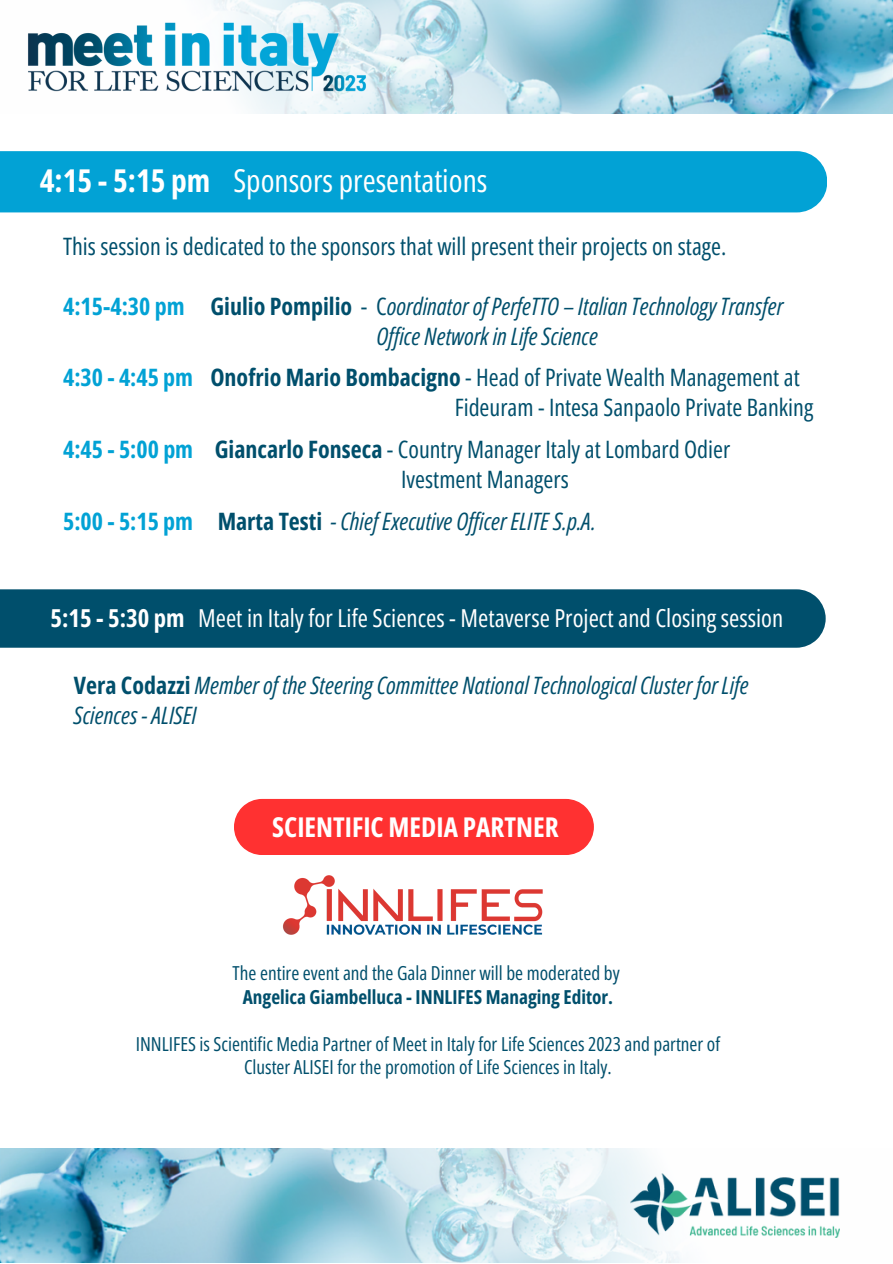
<style>
.page{position:relative;width:893px;height:1264px;background:#fff}
.page>*{position:absolute;margin:0;border:0;box-sizing:border-box;transform-origin:0 0}
.t1{font:31.5px "Open Sans Condensed";color:#fff}
.t2{font:700 27.15px "Open Sans Condensed";color:#fff}
.t3{font:24.75px "Open Sans Condensed";color:#fff}
.t4{font:24px "Open Sans Condensed";color:#004f6c}
.t5{font:italic 24px/29.2px "Open Sans Condensed";color:#004f6c}
.t6{font:19.2px/23.4px "Open Sans Condensed";color:#004f6c;text-align:center}
.t7{font:700 19.2px "Open Sans Condensed";color:#004f6c}
.s1{font-weight:700}
.s2{font-weight:700;font-style:normal;color:#02a2d5}
.s3{font-weight:700;font-style:normal}
.s4{font-style:normal}
.s5{font-weight:700;color:#02a2d5}
</style>
<div class="page">
<img style="left:212px;top:0;width:680px;height:114px">
<img style="left:28px;top:5px;width:358px;height:104px">
<img style="left:0;top:1148px;width:840px;height:114px">
<img style="left:630px;top:1173px;width:209px;height:64px">
<div style="left:0;top:151px;width:827px;height:61px;background:#02a2d5"></div>
<img style="left:283px;top:875px;width:260px;height:60px">
<div style="left:234px;top:799px;width:360px;height:56px;background:#ff3131"></div>
<div style="left:0;top:589px;width:825px;height:58px;background:#004f6c"></div>
<p class="t1" style="left:40px;top:158px;width:449px"><span class="s1">4:15 - 5:15 pm</span> Sponsors presentations</p>
<p class="t4" style="left:63px;top:230px;width:664px">This session is dedicated to the sponsors that will present their projects on stage.</p>
<p class="t5" style="left:63px;top:291px;width:721px"><span class="s2">4:15-4:30 pm</span> <span class="s3">Giulio Pompilio</span> <span class="s4">- C</span>oordinator ofPerfeTTO – Italian Technology Transfer</p>
<p class="t5" style="left:377px;top:320px;width:223px">Of ice Network in Life Science</p>
<p class="t4" style="left:63px;top:361px;width:738px"><span class="s5">4:30 - 4:45 pm</span> <span class="s1">Onofrio Mario Bombacigno</span> - Head of Private Wealth Management at</p>
<p class="t4" style="left:454px;top:390px;width:360px">Fideuram - Intesa Sanpaolo Private Banking</p>
<p class="t4" style="left:63px;top:432px;width:668px"><span class="s5">4:45 - 5:00 pm</span> <span class="s1">Giancarlo Fonseca</span> - Country Manager Italy at Lombard Odier</p>
<p class="t4" style="left:401px;top:462px;width:169px">Ivestment Managers</p>
<p class="t5" style="left:63px;top:506px;width:534px"><span class="s2">5:00 - 5:15 pm</span> <span class="s3">Marta Testi</span> - ChiefExecutive Of icer ELITE S.p.A.</p>
<p class="t3" style="left:50px;top:600px;width:734px"><span class="s1">5:15 - 5:30 pm</span> Meet in Italy for Life Sciences - Metaverse Project and Closing session</p>
<p class="t5" style="left:74px;top:670px;width:676px"><span class="s3">Vera Codazzi</span> Member of the Steering Committee National Technological Cluster for Life<br>Sciences - ALISEI</p>
<p class="t2" style="left:272px;top:808px;width:288px">SCIENTIFIC MEDIA PARTNER</p>
<p class="t6" style="left:233px;top:961px;width:388px">The entire event and the Gala Dinner will be moderated by</p>
<p class="t7" style="left:243px;top:983px;width:372px">Angelica Giambelluca - INNLIFES Managing Editor.</p>
<p class="t6" style="left:136px;top:1031px;width:586px">INNLIFES is Scientific Media Partner of Meet in Italy for Life Sciences 2023 and partner of<br>Cluster ALISEI for the promotion of Life Sciences in Italy.</p>
</div>
